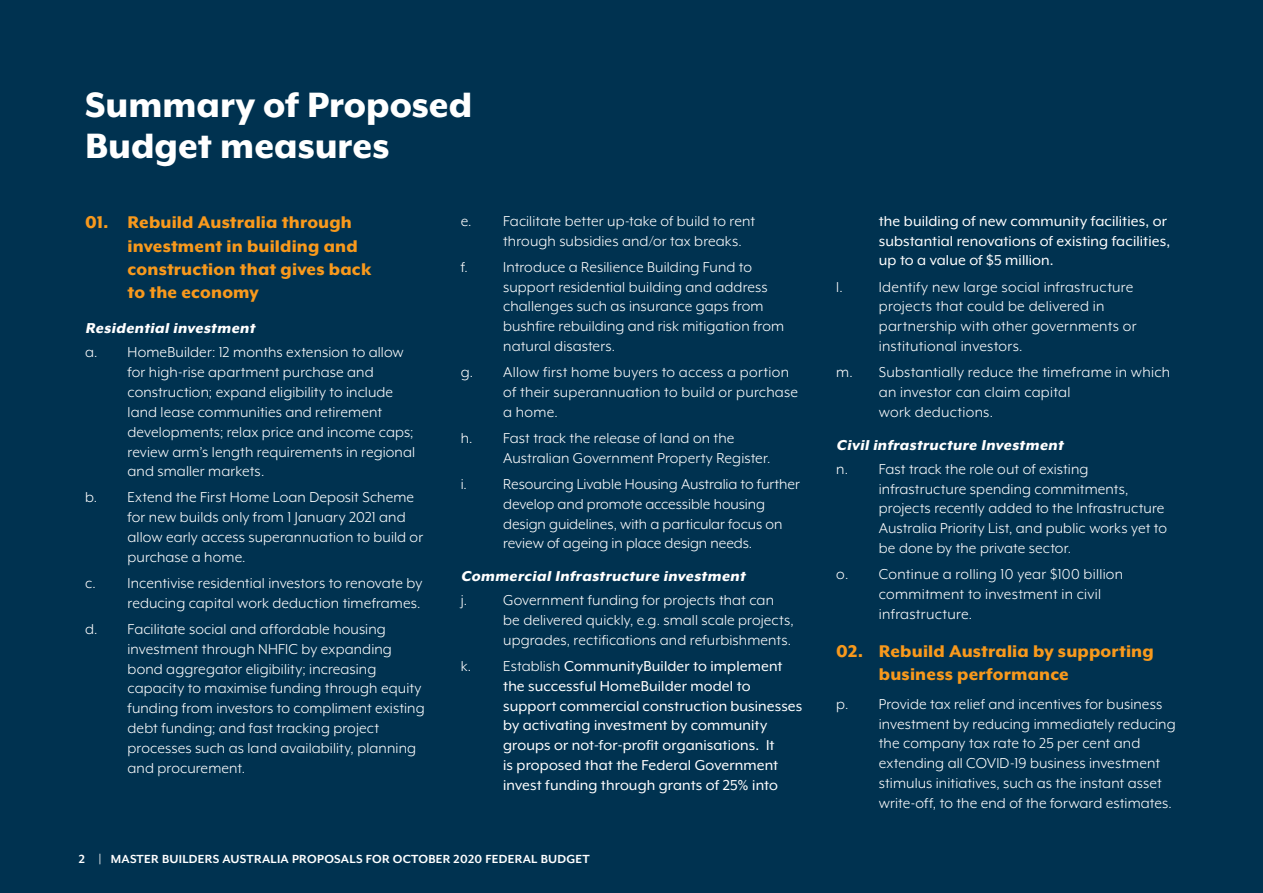
<style>
.page{position:relative;width:1263px;height:893px;background:#003250}
.page>*{position:absolute;margin:0;border:0;box-sizing:border-box;transform-origin:0 0}
.t1{font:800 40.5px/40.5px "Mr Eaves XL Mod OT";color:#fff}
.Body_-_title_1a{font:800 19.5px/23.4px "Mr Eaves XL Mod OT";letter-spacing:.01em;color:#f8991c}
.Body{font:16.5px/19.8px "Mr Eaves XL Mod OT";letter-spacing:.005em;color:#fff}
.Body-2{font:16.5px/19.8px "Mr Eaves XL Mod OT";letter-spacing:.005em;color:#fff}
.Body_-_title_2{font:italic 800 16.5px "Mr Eaves XL Mod OT";color:#fff}
.Header_-_title{font:700 13.5px "Mr Eaves XL Mod OT";letter-spacing:.02em;color:#fff}
.Header{font:700 13.5px "Mr Eaves XL Mod OT";color:#fff}
.s1{font-style:inherit}
</style>
<div class="page">
<p class="t1" style="left:85px;top:85px;width:389px">Summary of Proposed<br>Budget measures</p>
<p class="Body_-_title_1a" style="left:128px;top:211px;width:245px;text-indent:-43px">01. Rebuild Australia through investment in building and construction that gives back to the economy</p>
<p class="Body_-_title_2" style="left:85px;top:320px;width:174px">Residential investment</p>
<p class="Body" style="left:128px;top:343px;width:289px;text-indent:-43px">a. HomeBuilder: 12 months extension to allow for high-rise apartment purchase and construction; expand eligibility to include land lease communities and retirement developments; relax price and income caps; review arm’s length requirements in regional and smaller markets.</p>
<p class="Body" style="left:128px;top:488px;width:297px;text-indent:-43px">b. Extend the First Home Loan Deposit Scheme for new builds only from 1 January 2021 and allow early access superannuation to build or purchase a home.</p>
<p class="Body" style="left:85px;top:573px;width:339px;text-align:right">c. Incentivise residential investors to renovate by reducing capital work deduction timeframes.</p>
<p class="Body" style="left:128px;top:619px;width:299px;text-indent:-43px">d. Facilitate social and affordable housing investment through NHFIC by expanding bond aggregator eligibility; increasing capacity to maximise funding through equity funding from investors to compliment existing debt funding; and fast tracking project processes such as land availability, planning and procurement.</p>
<p class="Body" style="left:503px;top:211px;width:253px;text-indent:-43px">e. Facilitate better up-take of build to rent through subsidies and/or tax breaks.</p>
<p class="Body" style="left:503px;top:257px;width:282px;text-indent:-43px">f. Introduce a Resilience Building Fund to support residential building and address challenges such as insurance gaps from bushfire rebuilding and risk mitigation from natural disasters.</p>
<p class="Body" style="left:503px;top:362px;width:296px;text-indent:-43px">g. Allow first home buyers to access a portion of their superannuation to build or purchase a home.</p>
<p class="Body" style="left:503px;top:428px;width:269px;text-indent:-43px">h. Fast track the release of land on the<br>Australian Government Property Register.</p>
<p class="Body" style="left:503px;top:474px;width:298px;text-indent:-43px">i. Resourcing Livable Housing Australia to further develop and promote accessible housing design guidelines, with a particular focus on review of ageing in place design needs.</p>
<p class="Body_-_title_2" style="left:461px;top:568px;width:289px">Commercial Infrastructure investment</p>
<p class="Body" style="left:503px;top:590px;width:292px;text-indent:-43px">j. Government funding for projects that can be delivered quickly, e.g. small scale projects, upgrades, rectifications and refurbishments.</p>
<p class="Body-2" style="left:503px;top:656px;width:301px;text-indent:-43px"><span class="s1">k. Establish</span> CommunityBuilder to implement the successful HomeBuilder model to support commercial construction businesses by activating investment by community groups or not-for-profit organisations. It<br>is proposed that the Federal Government invest funding through grants of 25% into</p>
<p class="Header" style="left:79px;top:853px;width:8px">2</p>
<p class="Header_-_title" style="left:99px;top:853px;width:493px">| MASTER BUILDERS AUSTRALIA PROPOSALS FOR OCTOBER 2020 FEDERAL BUDGET</p>
<p class="Body-2" style="left:879px;top:211px;width:293px">the building of new community facilities, or substantial renovations of existing facilities, up to a value of $5 million.</p>
<p class="Body" style="left:879px;top:277px;width:259px;text-indent:-43px">l. Identify new large social infrastructure projects that could be delivered in partnership with other governments or institutional investors.</p>
<p class="Body" style="left:879px;top:362px;width:293px;text-indent:-43px">m. Substantially reduce the timeframe in which an investor can claim capital<br>work deductions.</p>
<p class="Body_-_title_2" style="left:836px;top:436px;width:231px">Civil infrastructure Investment</p>
<p class="Body" style="left:879px;top:459px;width:290px;text-indent:-43px">n. Fast track the role out of existing infrastructure spending commitments, projects recently added to the Infrastructure Australia Priority List, and public works yet to be done by the private sector.</p>
<p class="Body" style="left:879px;top:564px;width:246px;text-indent:-43px">o. Continue a rolling 10 year $100 billion commitment to investment in civil infrastructure.</p>
<p class="Body_-_title_1a" style="left:879px;top:639px;width:276px;text-indent:-43px">02. Rebuild Australia by supporting business performance</p>
<p class="Body" style="left:879px;top:694px;width:298px;text-indent:-43px">p. Provide tax relief and incentives for business investment by reducing immediately reducing the company tax rate to 25 per cent and extending all COVID-19 business investment stimulus initiatives, such as the instant asset write-off, to the end of the forward estimates.</p>
</div>
